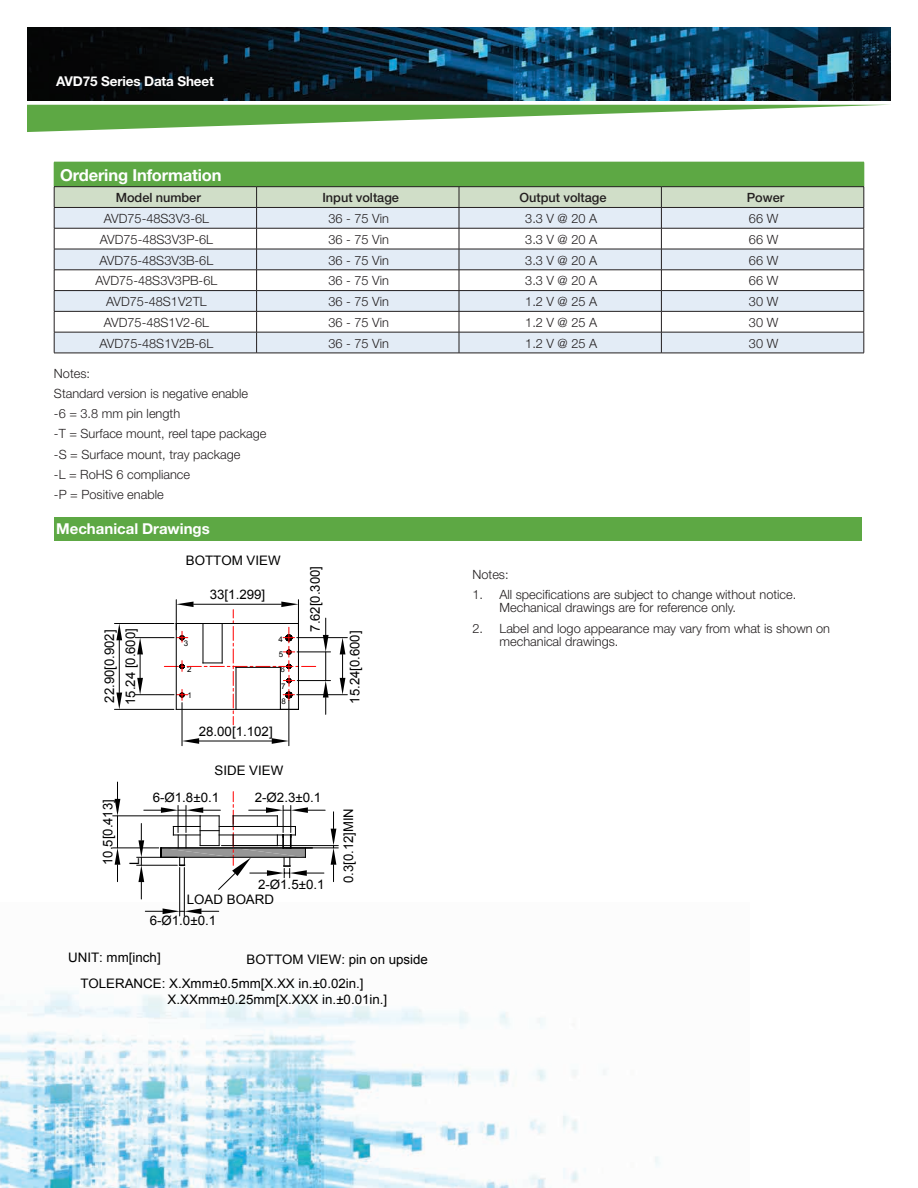
<style>
.page{position:relative;width:918px;height:1188px;background:#fff}
.page>*{position:absolute;margin:0;border:0;box-sizing:border-box;transform-origin:0 0}
.t1{font:700 16.5px "Helvetica Neue LT Std";letter-spacing:-.01em;color:#fff}
.t2{font:700 15px "Helvetica Neue LT Std";color:#fff}
.t3{font:700 13.5px "Helvetica Neue LT Std";letter-spacing:-.01em;color:#fff}
.t4{font:13.35px/26.5px "Arial";color:#000}
.t5{font:13.05px/23.4px "Arial";color:#000}
.t6{font:300 12.75px/20.2px "Helvetica Neue LT Std";color:#231f20}
.t7{font:500 12.75px "Helvetica Neue LT Std";color:#231f20}
.t8{font:7.8px "Arial";color:#000}
</style>
<div class="page">
<img style="left:27px;top:27px;width:864px;height:73px">
<svg style="left:27px;top:105px;width:854px;height:27px"></svg>
<img style="left:0;top:903px;width:660px;height:285px">
<hr style="left:54px;top:353px;width:203px;height:1px;background:#231f20">
<hr style="left:257px;top:353px;width:202px;height:1px;background:#231f20">
<hr style="left:459px;top:353px;width:202px;height:1px;background:#231f20">
<hr style="left:661px;top:353px;width:203px;height:1px;background:#231f20">
<svg style="left:54px;top:162px;width:811px;height:191px"></svg>
<div style="left:54px;top:517px;width:807px;height:24px;background:#5da844"></div>
<hr style="left:179px;top:868px;width:1px;height:48px;background:#000">
<hr style="left:184px;top:868px;width:1px;height:48px;background:#000">
<svg style="left:145px;top:908px;width:74px;height:6px"></svg>
<hr style="left:113px;top:816px;width:88px;height:1px;background:#000">
<hr style="left:113px;top:848px;width:46px;height:1px;background:#000">
<hr style="left:117px;top:816px;width:1px;height:32px;background:#000">
<svg style="left:115px;top:782px;width:5px;height:34px"></svg>
<svg style="left:115px;top:848px;width:5px;height:34px"></svg>
<hr style="left:137px;top:857px;width:40px;height:1px;background:#000">
<hr style="left:137px;top:865px;width:40px;height:1px;background:#000">
<hr style="left:221px;top:845px;width:117px;height:1px;background:#000">
<hr style="left:286px;top:848px;width:52px;height:1px;background:#000">
<svg style="left:331px;top:812px;width:5px;height:70px"></svg>
<hr style="left:297px;top:637px;width:50px;height:1px;background:#000">
<hr style="left:297px;top:694px;width:50px;height:1px;background:#000">
<svg style="left:340px;top:638px;width:5px;height:57px"></svg>
<hr style="left:297px;top:652px;width:34px;height:1px;background:#000">
<hr style="left:297px;top:680px;width:34px;height:1px;background:#000">
<svg style="left:323px;top:618px;width:6px;height:96px"></svg>
<hr style="left:176px;top:600px;width:1px;height:30px;background:#000">
<hr style="left:298px;top:600px;width:1px;height:30px;background:#000">
<hr style="left:135px;top:637px;width:39px;height:1px;background:#000">
<hr style="left:135px;top:694px;width:39px;height:1px;background:#000">
<svg style="left:137px;top:638px;width:6px;height:57px"></svg>
<hr style="left:115px;top:623px;width:59px;height:1px;background:#000">
<hr style="left:115px;top:709px;width:59px;height:1px;background:#000">
<hr style="left:119px;top:640px;width:1px;height:53px;background:#000">
<svg style="left:116px;top:624px;width:6px;height:16px"></svg>
<svg style="left:116px;top:693px;width:6px;height:16px"></svg>
<svg style="left:138px;top:792px;width:187px;height:107px"></svg>
<svg style="left:164px;top:602px;width:152px;height:123px"></svg>
<hr style="left:182px;top:703px;width:1px;height:43px;background:#000">
<hr style="left:289px;top:700px;width:1px;height:46px;background:#000">
<hr style="left:199px;top:741px;width:73px;height:1px;background:#000">
<svg style="left:182px;top:738px;width:17px;height:6px"></svg>
<svg style="left:272px;top:738px;width:17px;height:6px"></svg>
<p class="t3" style="left:56px;top:72px;width:159px">AVD75 Series Data Sheet</p>
<p class="t1" style="left:60px;top:165px;width:163px">Ordering Information</p>
<p class="t7" style="left:116px;top:190px;width:87px">Model number</p>
<p class="t7" style="left:322px;top:190px;width:78px">Input voltage</p>
<p class="t7" style="left:520px;top:190px;width:89px">Output voltage</p>
<p class="t7" style="left:747px;top:190px;width:39px">Power</p>
<p class="t6" style="left:104px;top:208px;width:107px">AVD75-48S3V3-6L</p>
<p class="t6" style="left:329px;top:208px;width:62px">36 - 75 Vin</p>
<p class="t6" style="left:525px;top:208px;width:73px">3.3 V @ 20 A</p>
<p class="t6" style="left:749px;top:208px;width:31px">66 W</p>
<p class="t6" style="left:100px;top:229px;width:115px">AVD75-48S3V3P-6L</p>
<p class="t6" style="left:329px;top:229px;width:62px">36 - 75 Vin</p>
<p class="t6" style="left:525px;top:229px;width:73px">3.3 V @ 20 A</p>
<p class="t6" style="left:749px;top:229px;width:31px">66 W</p>
<p class="t6" style="left:100px;top:250px;width:115px">AVD75-48S3V3B-6L</p>
<p class="t6" style="left:329px;top:250px;width:62px">36 - 75 Vin</p>
<p class="t6" style="left:525px;top:250px;width:73px">3.3 V @ 20 A</p>
<p class="t6" style="left:749px;top:250px;width:31px">66 W</p>
<p class="t6" style="left:96px;top:271px;width:123px">AVD75-48S3V3PB-6L</p>
<p class="t6" style="left:329px;top:271px;width:62px">36 - 75 Vin</p>
<p class="t6" style="left:525px;top:271px;width:73px">3.3 V @ 20 A</p>
<p class="t6" style="left:749px;top:271px;width:31px">66 W</p>
<p class="t6" style="left:106px;top:291px;width:102px">AVD75-48S1V2TL</p>
<p class="t6" style="left:329px;top:291px;width:62px">36 - 75 Vin</p>
<p class="t6" style="left:525px;top:291px;width:73px">1.2 V @ 25 A</p>
<p class="t6" style="left:749px;top:291px;width:31px">30 W</p>
<p class="t6" style="left:104px;top:312px;width:107px">AVD75-48S1V2-6L</p>
<p class="t6" style="left:329px;top:312px;width:62px">36 - 75 Vin</p>
<p class="t6" style="left:525px;top:312px;width:73px">1.2 V @ 25 A</p>
<p class="t6" style="left:749px;top:312px;width:31px">30 W</p>
<p class="t6" style="left:100px;top:333px;width:115px">AVD75-48S1V2B-6L</p>
<p class="t6" style="left:329px;top:333px;width:62px">36 - 75 Vin</p>
<p class="t6" style="left:525px;top:333px;width:73px">1.2 V @ 25 A</p>
<p class="t6" style="left:749px;top:333px;width:31px">30 W</p>
<p class="t6" style="left:54px;top:363px;width:214px">Notes:<br>Standard version is negative enable<br>-6 = 3.8 mm pin length<br>-T = Surface mount, reel tape package -S = Surface mount, tray package<br>-L = RoHS 6 compliance<br>-P = Positive enable</p>
<p class="t2" style="left:56px;top:520px;width:155px">Mechanical Drawings</p>
<p class="t4" style="left:96px;top:703px;width:74px;rotate:-90deg">22.90[0.902]</p>
<p class="t4" style="left:117px;top:705px;width:78px;rotate:-90deg">15.24 [0.600]</p>
<p class="t4" style="left:95px;top:865px;width:67px;rotate:-90deg">10.5[0.413]<br>L</p>
<p class="t5" style="left:186px;top:549px;width:96px">BOTTOM VIEW</p>
<p class="t8" style="left:184px;top:638px;width:6px">3</p>
<p class="t8" style="left:187px;top:664px;width:6px">2</p>
<p class="t8" style="left:188px;top:691px;width:6px">1</p>
<p class="t5" style="left:210px;top:583px;width:57px">33[1.299]</p>
<p class="t8" style="left:279px;top:634px;width:6px">4</p>
<p class="t8" style="left:279px;top:649px;width:6px">5</p>
<p class="t8" style="left:281px;top:665px;width:6px">6</p>
<p class="t8" style="left:281px;top:681px;width:6px">7</p>
<p class="t8" style="left:282px;top:696px;width:6px">8</p>
<p class="t5" style="left:199px;top:720px;width:75px">28.00[1.102]</p>
<p class="t5" style="left:214px;top:759px;width:70px">SIDE VIEW</p>
<p class="t4" style="left:302px;top:632px;width:67px;rotate:-90deg">7.62[0.300]</p>
<p class="t5" style="left:153px;top:786px;width:68px">6-Ø1.8±0.1</p>
<p class="t5" style="left:255px;top:785px;width:68px">2-Ø2.3±0.1</p>
<p class="t5" style="left:258px;top:873px;width:68px">2-Ø1.5±0.1</p>
<p class="t5" style="left:187px;top:888px;width:89px">LOAD BOARD</p>
<p class="t5" style="left:150px;top:909px;width:68px">6-Ø1.0±0.1</p>
<p class="t4" style="left:342px;top:704px;width:74px;rotate:-90deg">15.24[0.600]</p>
<p class="t4" style="left:335px;top:883px;width:76px;rotate:-90deg">0.3[0.12]MIN</p>
<p class="t5" style="left:68px;top:946px;width:94px">UNIT: mm[inch]</p>
<p class="t5" style="left:80px;top:948px;width:349px;text-indent:166px">BOTTOM VIEW: pin on upside<br>TOLERANCE: X.Xmm±0.5mm[X.XX in.±0.02in.]</p>
<p class="t5" style="left:168px;top:988px;width:221px">X.XXmm±0.25mm[X.XXX in.±0.01in.]</p>
<p class="t6" style="left:472px;top:564px;width:38px">Notes:</p>
<p class="t6" style="left:500px;top:587px;width:298px;line-height:13.5px;text-indent:-27px">1. All specifications are subject to change without notice.<br>Mechanical drawings are for reference only.</p>
<p class="t6" style="left:500px;top:621px;width:332px;line-height:13.5px;text-indent:-27px">2. Label and logo appearance may vary from what is shown on mechanical drawings.</p>
</div>
